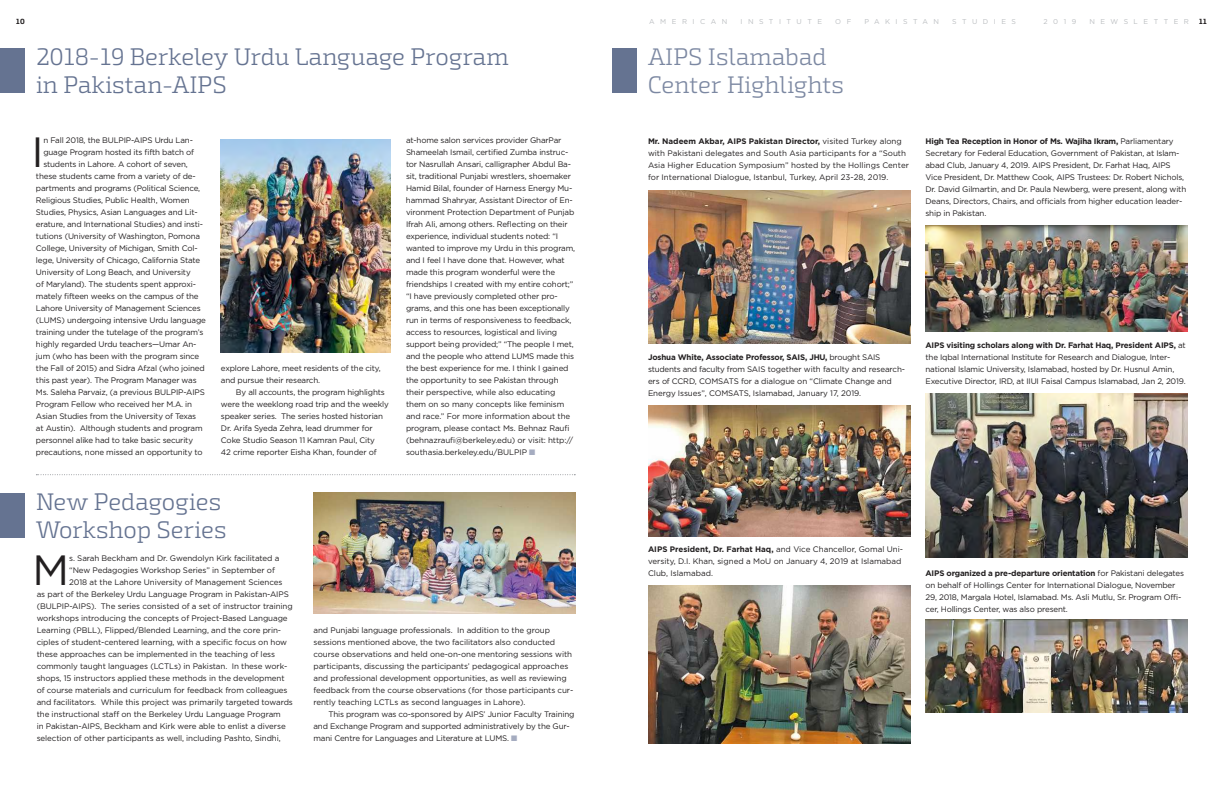
<style>
.page{position:relative;width:1224px;height:792px;background:#fff}
.page>*{position:absolute;margin:0;border:0;box-sizing:border-box;transform-origin:0 0}
.t1{font:42.3px "Gotham";color:#221f20}
.t2{font:300 24px/28px "Exo Slab Pro";letter-spacing:-.005em;color:#657391}
.t3{font:300 24px/28px "Exo Slab Pro";letter-spacing:-.005em;color:#7c88a2}
.t4{font:8px/12px "Gotham";letter-spacing:-.02em;color:#221f20}
.t5{font:8px/12px "Gotham";color:#221f20}
.t6{font:700 8px/12px "Gotham";letter-spacing:-.02em;color:#221f20}
.t7{font:8px "Zapf Dingbats ITC";color:#a5acc0}
.t8{font:700 7.5px "Exo Slab Pro";color:#221f20}
.t9{font:7px "Gotham";letter-spacing:.785em;color:#bbbec1}
.s1{color:#a5acc0}
.s2{font-weight:700}
.s3{font-weight:400}
</style>
<div class="page">
<div style="left:0;top:48px;width:25px;height:45px;background:#657391"></div>
<img style="left:221px;top:139px;width:170px;height:213px">
<img style="left:314px;top:492px;width:262px;height:121px">
<div style="left:0;top:493px;width:25px;height:45px;background:#657391"></div>
<svg style="left:36px;top:474px;width:539px;height:1px"></svg>
<div style="left:612px;top:48px;width:25px;height:45px;background:#657391"></div>
<img style="left:648px;top:191px;width:262px;height:152px">
<img style="left:648px;top:405px;width:262px;height:131px">
<img style="left:648px;top:585px;width:262px;height:159px">
<img style="left:926px;top:225px;width:262px;height:107px">
<img style="left:926px;top:394px;width:262px;height:163px">
<img style="left:926px;top:620px;width:262px;height:93px">
<p class="t8" style="left:16px;top:17px;width:10px">10</p>
<p class="t9" style="left:649px;top:18px;width:80px">american</p>
<p class="t9" style="left:741px;top:18px;width:83px">institute</p>
<p class="t9" style="left:835px;top:18px;width:18px">o f</p>
<p class="t9" style="left:864px;top:18px;width:76px">pakistan</p>
<p class="t9" style="left:952px;top:18px;width:65px">studies</p>
<p class="t9" style="left:1044px;top:18px;width:34px">2019</p>
<p class="t9" style="left:1089px;top:18px;width:101px">newsletter</p>
<p class="t8" style="left:1199px;top:17px;width:9px">11</p>
<h2 class="t2" style="left:36px;top:43px;width:474px">2018-19 Berkeley Urdu Language Program in Pakistan-AIPS</h2>
<h1 class="t1" style="left:32px;top:129px;width:5px">I</h1>
<p class="t4" style="left:43px;top:134px;width:68px">n Fall 2018, the BULPIP</p>
<p class="t4" style="left:131px;top:134px;width:6px">-AIPS</p>
<p class="t4" style="left:155px;top:134px;width:40px">Urdu Lan-</p>
<p class="t4" style="left:43px;top:146px;width:152px">guage Program hosted its fifth batch of</p>
<p class="t4" style="left:43px;top:158px;width:146px">students in Lahore. A cohort of seven,</p>
<p class="t4" style="left:36px;top:170px;width:161px">these students came from a variety of de-</p>
<p class="t4" style="left:36px;top:182px;width:166px">partments and programs (Political Science,</p>
<p class="t4" style="left:36px;top:194px;width:155px">Religious Studies, Public Health, Women</p>
<p class="t4" style="left:36px;top:206px;width:163px">Studies, Physics, Asian Languages and Lit-</p>
<p class="t4" style="left:36px;top:218px;width:169px">erature, and I nternational Studies) and insti-</p>
<p class="t4" style="left:36px;top:230px;width:166px">tutions (U niversity of Washington, Pomona</p>
<p class="t4" style="left:36px;top:242px;width:163px">College, U niversity of M ichigan, Smith Col-</p>
<p class="t4" style="left:36px;top:254px;width:166px">lege, U niversity of Chicago, California State</p>
<p class="t4" style="left:36px;top:266px;width:156px">U niversity of Long Beach, and U niversity</p>
<p class="t4" style="left:36px;top:278px;width:161px">of Maryland). The students spent approxi-</p>
<p class="t4" style="left:36px;top:290px;width:164px">mately fifteen weeks on the campus of the</p>
<p class="t4" style="left:36px;top:302px;width:166px">Lahore U niversity of Management Sciences</p>
<p class="t4" style="left:36px;top:314px;width:7px">(LUMS</p>
<p class="t4" style="left:36px;top:314px;width:171px;text-indent:26px">) undergoing intensive U rdu language training under the tutelage of the program’s highly regarded U rdu teachers—U mar An&shy;jum (who has been with the program since the Fall of 2015) and Sidra Afzal (who joined this past year). The Program Manager was Ms. Saleha Parvaiz, (a previous BULPIP</p>
<p class="t4" style="left:36px;top:386px;width:168px;text-indent:147px">-AIPS Program Fellow who received her M .A. in Asian Studies from the U niversity of Texas at Austin). Although students and program personnel alike had to take basic security precautions, none missed an opportunity to</p>
<p class="t4" style="left:221px;top:362px;width:161px">explore Lahore, meet residents of the city, and pursue their research.</p>
<p class="t4" style="left:221px;top:386px;width:169px;text-indent:15px">By all accounts, the program highlights were the weeklong road trip and the weekly speaker series. The series hosted historian Dr. Arifa Syeda Zehra, lead drummer for Coke Studio Season 11 Kamran Paul, City<br>42 crime reporter Eisha Khan, founder of</p>
<h2 class="t2" style="left:36px;top:488px;width:192px">New Pedagogies<br>Workshop Series</h2>
<p class="t4" style="left:406px;top:134px;width:171px">at-home salon services provider GharPar Shameelah Ismail, certified Zumba instruc&shy;tor Nasrullah Ansari, calligrapher Abdul Ba&shy;sit, traditional Punjabi wrestlers, shoemaker Hamid Bilal, founder of Harness Energy M u&shy;hammad Shahryar, Assistant Director of En&shy;vironment Protection Department of Punjab Ifrah Ali, among others. Reflecting on their experience, individual students noted: “I wanted to improve my U rdu in this program, and I feel I have done that. However, what made this program wonderful were the friendships I created with my entire cohort;” “I have previously completed other pro&shy;grams, and this one has been exceptionally run in terms of responsiveness to feedback, access to resources, logistical and living support being provided;” “The people I met, and the people who attend LUMS</p>
<p class="t4" style="left:406px;top:350px;width:170px;text-indent:130px">made this the best experience for me. I think I gained the opportunity to see Pakistan through their perspective, while also educating them on so many concepts like feminism and race.” For more information about the program, please contact Ms. Behnaz Raufi (behnazraufi@berkeley.edu) or visit: http:// southasia.berkeley.edu/BULPIP</p>
<p class="t7" style="left:529px;top:449px;width:8px">■</p>
<h1 class="t1" style="left:32px;top:547px;width:30px">M</h1>
<p class="t4" style="left:69px;top:552px;width:212px">s. Sarah Beckham and Dr. Gwendolyn Kirk facilitated a</p>
<p class="t4" style="left:69px;top:564px;width:207px">“New Pedagogies Workshop Series” in September of</p>
<p class="t4" style="left:69px;top:576px;width:215px">2018 at the Lahore U niversity of Management Sciences</p>
<p class="t4" style="left:37px;top:588px;width:237px">as part of the Berkeley U rdu Language Program in Pakistan-AIPS</p>
<p class="t4" style="left:37px;top:600px;width:13px">(BULPIP</p>
<p class="t4" style="left:69px;top:600px;width:6px">-AIPS</p>
<p class="t4" style="left:37px;top:600px;width:258px;text-indent:54px">). The series consisted of a set of instructor training workshops introducing the concepts of Project-Based Language Learning (PBLL), Flipped/Blended Learning, and the core prin&shy;ciples of student-centered learning, with a specific focus on how these approaches can be implemented in the teaching of less commonly taught languages (LCTL</p>
<p class="t4" style="left:37px;top:660px;width:258px;text-indent:137px">s) in Pakistan. I n these work&shy;shops, 15 instructors applied these methods in the development of course materials and curriculum for feedback from colleagues and facilitators. While this project was primarily targeted towards the instructional staff on the Berkeley U rdu Language Program<br>in Pakistan-AIPS</p>
<p class="t4" style="left:37px;top:720px;width:251px;text-indent:63px">, Beckham and Kirk were able to enlist a diverse selection of other participants as well, including Pashto, Sindhi,</p>
<p class="t4" style="left:314px;top:624px;width:261px">and Punjabi language professionals. I n addition to the group sessions mentioned above, the two facilitators also conducted course observations and held one-on-one mentoring sessions with participants, discussing the participants’ pedagogical approaches and professional development opportunities, as well as reviewing feedback from the course observations (for those participants cur&shy;rently teaching LCTL</p>
<p class="t4" style="left:328px;top:696px;width:198px;text-indent:66px">s as second languages in Lahore).<br>This program was co-sponsored by AIPS</p>
<p class="t4" style="left:314px;top:708px;width:263px;text-indent:170px">’ Junior Faculty Training and Exchange Program and supported administratively by the Gur&shy;mani Centre for Languages and Literature at LUMS</p>
<p class="t4" style="left:507px;top:732px;width:12px">. <span class="s1">■</span></p>
<h2 class="t3" style="left:648px;top:43px;width:198px">AIPS Islamabad<br>Center Highlights</h2>
<p class="t5" style="left:648px;top:135px;width:263px"><span class="s2">Mr. Nadeem Akbar, AIPS Pakistan Director,</span> visited Turkey along with Pakistani delegates and South Asia participants for a “South Asia Higher Education Symposium” hosted by the Hollings Center for I nternational Dialogue, Istanbul, Turkey, April 23-28, 2019.</p>
<p class="t4" style="left:926px;top:135px;width:256px"><span class="s2">High Tea Reception in Honor of Ms. Wajiha Ikram,</span> Parliamentary<br>Secretary for Federal Education, Government of Pakistan, at Islam&shy;abad Club, January 4, 2019. AIPS</p>
<p class="t4" style="left:926px;top:159px;width:230px;text-indent:127px">President, Dr. Farhat Haq, AIPS<br>Vice President, D r. Matthew Cook, AIPS</p>
<p class="t4" style="left:926px;top:171px;width:262px;text-indent:152px">Trustees: Dr. Robert N ichols, Dr. David Gilmartin, and Dr. Paula Newberg, were present, along with Deans, Directors, Chairs, and officials from higher education leader&shy;ship in Pakistan.</p>
<p class="t6" style="left:648px;top:351px;width:218px">Joshua White, Associate Professor, SAIS, JHU, <span class="s3">brought SAIS students and faculty from SAIS</span></p>
<p class="t4" style="left:768px;top:363px;width:139px">together with faculty and research-</p>
<p class="t4" style="left:648px;top:375px;width:28px">ers of CCRD</p>
<p class="t4" style="left:695px;top:375px;width:7px">, COMSATS</p>
<p class="t4" style="left:741px;top:375px;width:152px">for a dialogue on “Climate Change and</p>
<p class="t4" style="left:648px;top:387px;width:64px">Energy Issues”, COMSATS</p>
<p class="t4" style="left:749px;top:387px;width:114px">, Islamabad, January 17, 2019.</p>
<p class="t4" style="left:926px;top:339px;width:262px"><span class="s2">AIPS visiting scholars along with Dr. Farhat Haq, President AIPS,</span> at the I qbal I nternational I nstitute for Research and Dialogue, I nter&shy;national Islamic U niversity, Islamabad, hosted by Dr. Husnul Amin, Executive D irector, IRD</p>
<p class="t4" style="left:1013px;top:375px;width:16px">, at IIUI</p>
<p class="t4" style="left:1041px;top:375px;width:146px">Faisal Campus Islamabad, Jan 2, 2019.</p>
<p class="t5" style="left:648px;top:543px;width:257px"><span class="s2">AIPS President, Dr. Farhat Haq,</span> and Vice Chancellor, Gomal U ni&shy;versity, D.I . Khan, signed a MoU on January 4, 2019 at Islamabad<br>Club, Islamabad.</p>
<p class="t4" style="left:926px;top:567px;width:260px"><span class="s2">AIPS organized a pre-departure orientation</span> for Pakistani delegates on behalf of Hollings Center for I nternational Dialogue, November 29, 2018, Margala Hotel, Islamabad. Ms. Asli M utlu, Sr. Program Offi&shy;cer, Hollings Center, was also present.</p>
</div>
